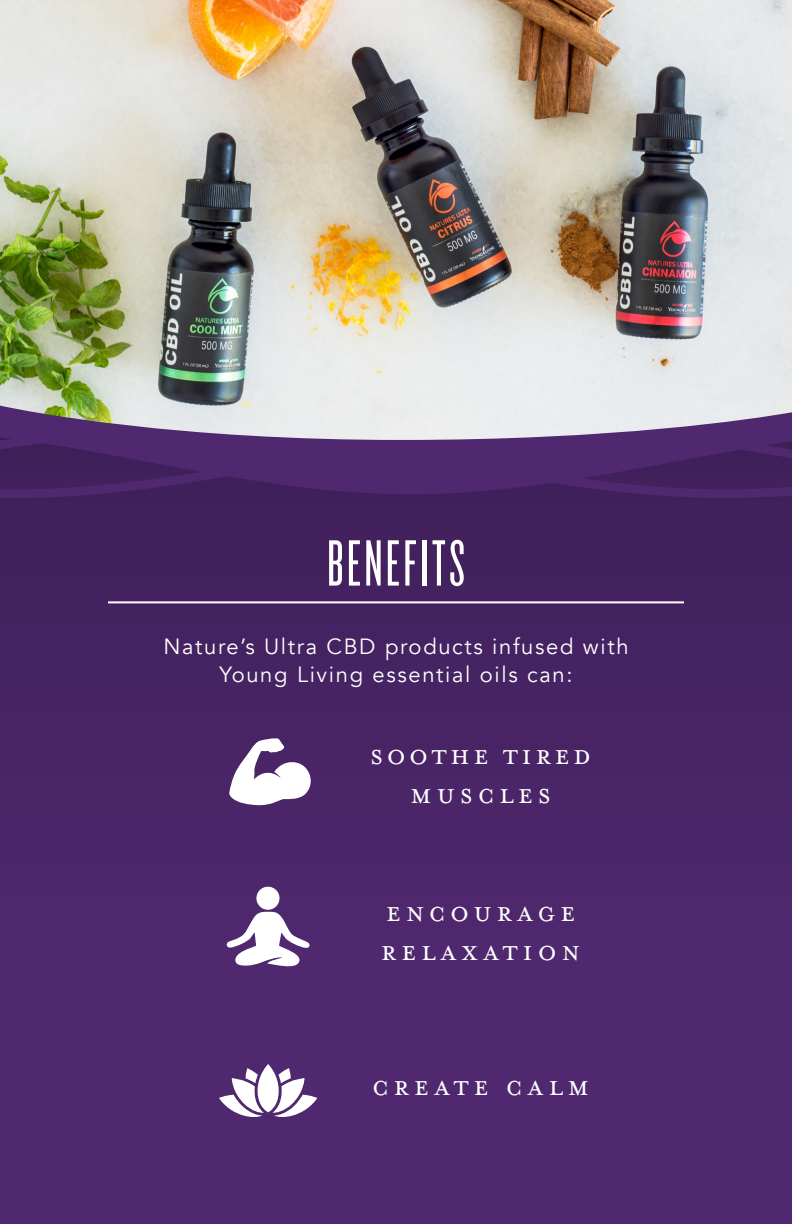
<style>
.page{position:relative;width:792px;height:1224px;background:#50286f}
.page>*{position:absolute;margin:0;border:0;box-sizing:border-box;transform-origin:0 0}
.t1{font:68px "Knockout 26 Junior Flywght";letter-spacing:.05em;color:#fff}
.t2{font:32px/38.4px "Mrs Eaves All Small Caps OT";letter-spacing:.15em;color:#fff}
.t3{font:32px/38.4px "Mrs Eaves All Small Caps OT";letter-spacing:.11em;color:#fff;text-align:center}
.t4{font:22px/28px "Avenir";letter-spacing:.075em;color:#fff;text-align:center}
</style>
<div class="page">
<div style="left:0;top:476px;width:792px;height:411px;background:#462363"></div>
<svg style="left:229px;top:738px;width:83px;height:68px"></svg>
<svg style="left:226px;top:887px;width:84px;height:80px"></svg>
<svg style="left:219px;top:1064px;width:98px;height:53px"></svg>
<img style="left:0;top:0;width:792px;height:440px">
<hr style="left:108px;top:601px;width:576px;height:2px;background:#fff">
<p class="t1" style="left:327px;top:525px;width:139px">BENEFITS</p>
<p class="t4" style="left:163px;top:633px;width:467px">Nature’s Ultra CBD products infused with<br>Young Living essential oils can:</p>
<p class="t3" style="left:370px;top:736px;width:222px">Soothe tired muscles</p>
<p class="t2" style="left:381px;top:893px;width:201px">Encourage relaxation</p>
<p class="t2" style="left:372px;top:1066px;width:219px">Create calm</p>
</div>
